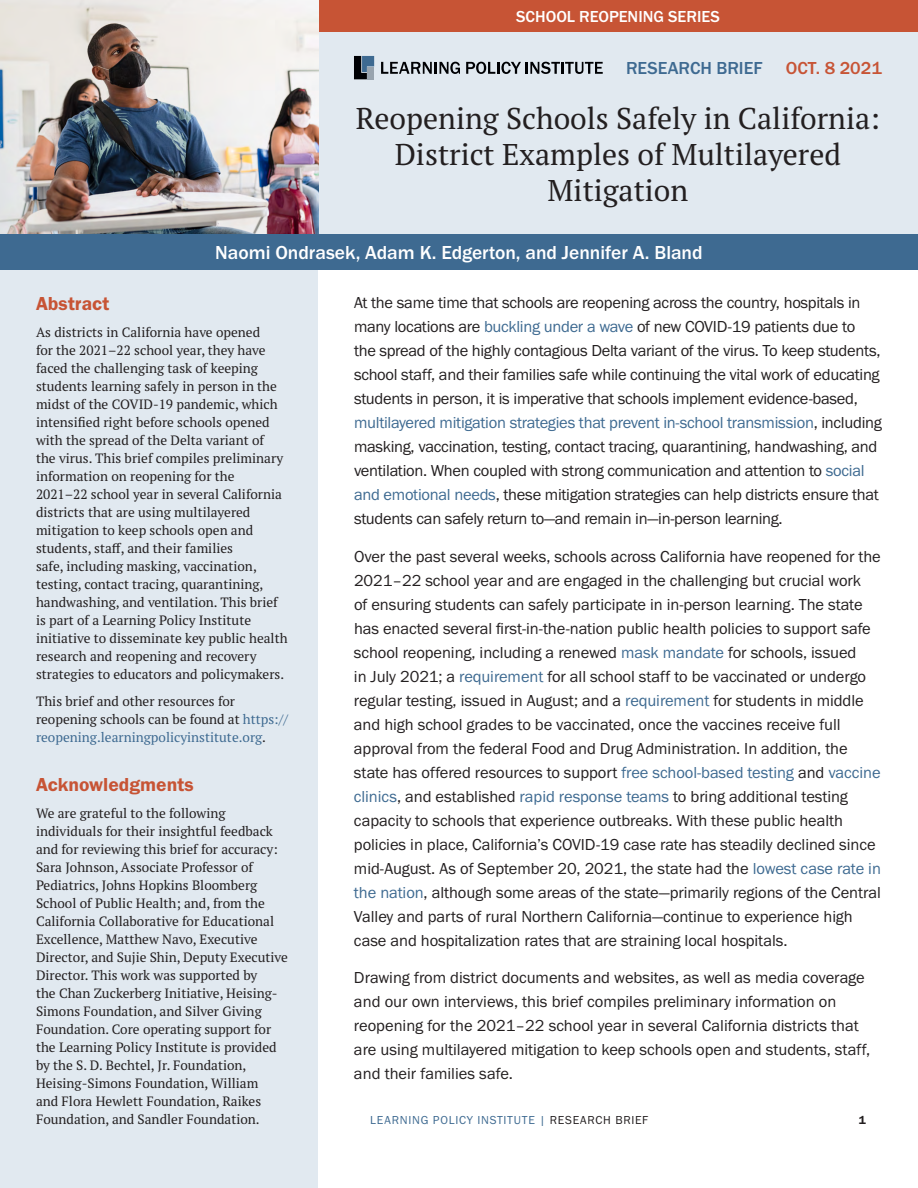
<style>
.page{position:relative;width:918px;height:1188px;background:#fff}
.page>*{position:absolute;margin:0;border:0;box-sizing:border-box;transform-origin:0 0}
.t1{font:30px/36px "PT Serif Pro";color:#231f20;text-align:center}
.t2{font:500 19.5px "Franklin Gothic URW";color:#fff}
.t3{font:19.5px "Franklin Gothic URW Dem";color:#c75435}
.t4{font:500 18px "Franklin Gothic URW";color:#3e6a91}
.t5{font:500 18px "Franklin Gothic URW";color:#c75435}
.t6{font:16.5px/24px "Franklin Gothic URW Boo";letter-spacing:-.005em;color:#231f20}
.t7{font:500 16.5px "Franklin Gothic URW";color:#fff}
.t8{font:13.5px/18px "PT Serif Pro";color:#231f20}
.t9{font:12px "Franklin Gothic URW Boo";letter-spacing:.06em;color:#3e6a91}
.t10{font:12px "Franklin Gothic URW Dem";color:#231f20}
.s1{color:#3e6a91}
.s2{color:#231f20}
</style>
<div class="page">
<div style="left:0;top:270px;width:318px;height:918px;background:#e1e9f0"></div>
<div style="left:0;top:234px;width:918px;height:36px;background:#3e6a91"></div>
<div style="left:318px;top:0;width:600px;height:234px;background:#e1e9f0"></div>
<svg style="left:381px;top:62px;width:79px;height:12px"></svg>
<svg style="left:466px;top:62px;width:137px;height:12px"></svg>
<svg style="left:354px;top:56px;width:20px;height:23px"></svg>
<div style="left:318px;top:0;width:600px;height:32px;background:#c75435"></div>
<img style="left:0;top:0;width:318px;height:234px">
<p class="t7" style="left:516px;top:6px;width:205px">SCHOOL REOPENING SERIES</p>
<p class="t4" style="left:626px;top:57px;width:138px">RESEARCH BRIEF</p>
<p class="t5" style="left:786px;top:57px;width:98px">OCT. 8 2021</p>
<h1 class="t1" style="left:356px;top:99px;width:526px">Reopening Schools Safely in California:<br>District Examples of Multilayered<br>Mitigation</h1>
<p class="t2" style="left:215px;top:240px;width:489px">Naomi Ondrasek, Adam K. Edgerton, and Jennifer A. Bland</p>
<p class="t3" style="left:36px;top:291px;width:75px">Abstract</p>
<p class="t8" style="left:36px;top:323px;width:253px">As districts in California have opened<br>for the 2021–22 school year, they have faced the challenging task of keeping students learning safely in person in the midst of the COVID-19 pandemic, which intensified right before schools opened with the spread of the Delta variant of<br>the virus. This brief compiles preliminary information on reopening for the 2021–22 school year in several California districts that are using multilayered mitigation to keep schools open and students, staff, and their families<br>safe, including masking, vaccination, testing, contact tracing, quarantining, handwashing, and ventilation. This brief is part of a Learning Policy Institute initiative to disseminate key public health research and reopening and recovery strategies to educators and policymakers.</p>
<p class="t8" style="left:36px;top:692px;width:254px">This brief and other resources for reopening schools can be found at <span class="s1">https:// reopening.learningpolicyinstitute.org</span>.</p>
<p class="t3" style="left:36px;top:773px;width:159px">Acknowledgments</p>
<p class="t8" style="left:36px;top:804px;width:253px">We are grateful to the following individuals for their insightful feedback and for reviewing this brief for accuracy:<br>Sara Johnson, Associate Professor of Pediatrics, Johns Hopkins Bloomberg School of Public Health; and, from the California Collaborative for Educational Excellence, Matthew Navo, Executive Director, and Sujie Shin, Deputy Executive Director. This work was supported by<br>the Chan Zuckerberg Initiative, Heising-Simons Foundation, and Silver Giving Foundation. Core operating support for the Learning Policy Institute is provided by the S. D. Bechtel, Jr. Foundation, Heising-Simons Foundation, William<br>and Flora Hewlett Foundation, Raikes Foundation, and Sandler Foundation.</p>
<p class="t6" style="left:354px;top:290px;width:529px">At the same time that schools are reopening across the country, hospitals in many locations are <span class="s1">buckling under a wave</span> of new COVID-19 patients due to<br>the spread of the highly contagious Delta variant of the virus. To keep students, school staff, and their families safe while continuing the vital work of educating students in person, it is imperative that schools implement evidence-based, <span class="s1">multilayered mitigation strategies that prevent in-school transmission</span>, including masking, vaccination, testing, contact tracing, quarantining, handwashing, and ventilation. When coupled with strong communication and attention to <span class="s1">social and emotional needs</span>, these mitigation strategies can help districts ensure that students can safely return to—and remain in—in-person learning.</p>
<p class="t6" style="left:354px;top:544px;width:528px">Over the past several weeks, schools across California have reopened for the 2021–22 school year and are engaged in the challenging but crucial work<br>of ensuring students can safely participate in in-person learning. The state has enacted several first-in-the-nation public health policies to support safe school reopening, including a renewed <span class="s1">mask mandate</span> for schools, issued<br>in July 2021; a <span class="s1">requirement</span> for all school staff to be vaccinated or undergo regular testing, issued in August; and a <span class="s1">requirement</span> for students in middle and high school grades to be vaccinated, once the vaccines receive full approval from the federal Food and Drug Administration. In addition, the state has offered resources to support <span class="s1">free school-based testing</span> and <span class="s1">vaccine clinics</span>, and established <span class="s1">rapid response teams</span> to bring additional testing capacity to schools that experience outbreaks. With these public health policies in place, California’s COVID-19 case rate has steadily declined since mid-August. As of September 20, 2021, the state had the <span class="s1">lowest case rate in the nation</span>, although some areas of the state—primarily regions of the Central Valley and parts of rural Northern California—continue to experience high case and hospitalization rates that are straining local hospitals.</p>
<p class="t6" style="left:354px;top:965px;width:518px">Drawing from district documents and websites, as well as media coverage and our own interviews, this brief compiles preliminary information on reopening for the 2021–22 school year in several California districts that are using multilayered mitigation to keep schools open and students, staff, and their families safe.</p>
<p class="t9" style="left:370px;top:1113px;width:280px">LEARNING POLICY INSTITUTE | <span class="s2">RESEARCH BRIEF</span></p>
<p class="t10" style="left:859px;top:1113px;width:9px">1</p>
</div>
